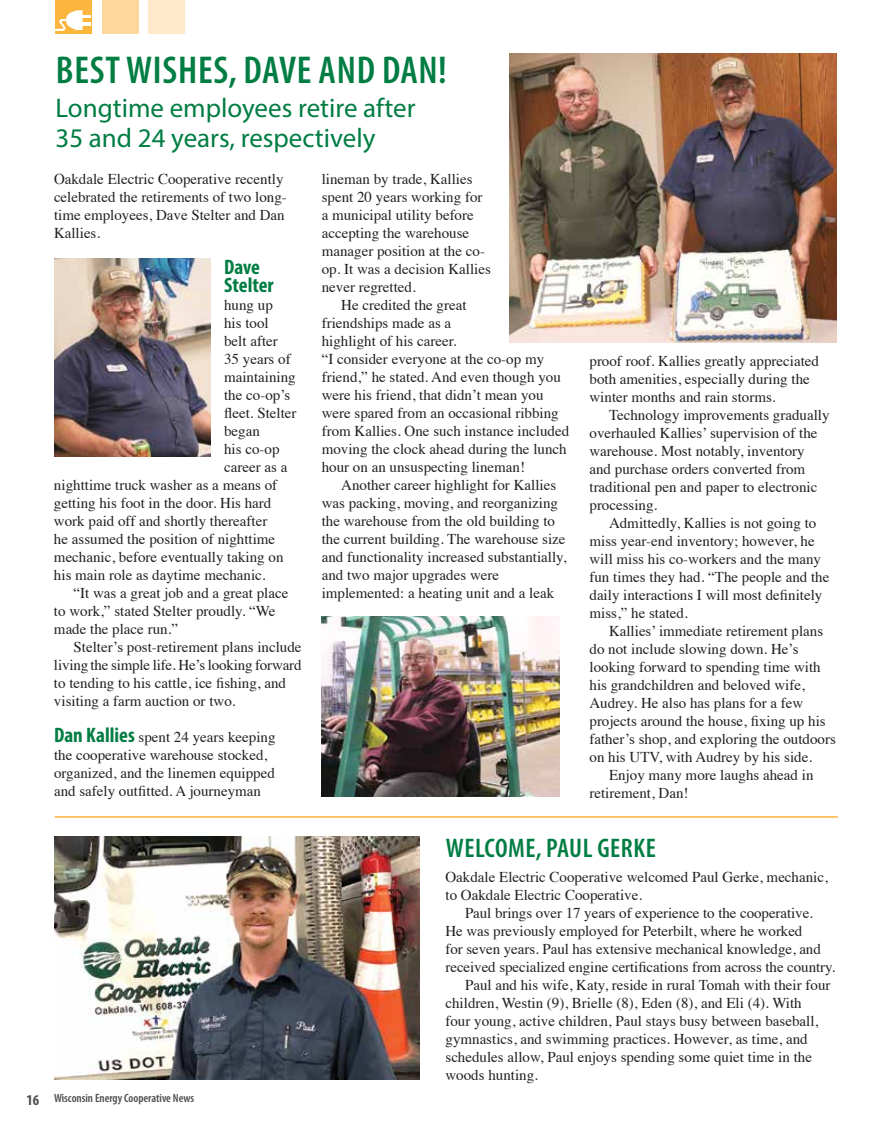
<style>
.page{position:relative;width:891px;height:1134px;background:#fff}
.page>*{position:absolute;margin:0;border:0;box-sizing:border-box;transform-origin:0 0}
.t1{font:600 condensed 39px "Myriad Pro";letter-spacing:.02em;color:#007d43}
.t2{font:27px/30px "Myriad Pro";color:#007d43}
.t3{font:600 condensed 27px "Myriad Pro";letter-spacing:.02em;color:#007d43}
.t4{font:700 condensed 21px/18px "Myriad Pro";color:#007d43}
.t5{font:15px/18px "Times";color:#231f20}
.t6{font:600 condensed 12px "Myriad Pro";color:#4d4d4f}
.s1{font-family:"Myriad Pro";font-weight:700;font-stretch:condensed;font-size:21px;color:#007d43}
.s2{font-weight:700;font-size:15px}
</style>
<div class="page">
<div style="left:56px;top:0;width:36px;height:34px;background:#fcb53d"></div>
<div style="left:102px;top:0;width:37px;height:34px;background:#ffd79c"></div>
<div style="left:148px;top:0;width:37px;height:34px;background:#ffe9ca"></div>
<svg style="left:55px;top:10px;width:35px;height:21px"></svg>
<img style="left:55px;top:837px;width:364px;height:243px">
<hr style="left:55px;top:816px;width:783px;height:2px;background:#fcb53d">
<img style="left:510px;top:53px;width:327px;height:289px">
<img style="left:54px;top:258px;width:157px;height:199px">
<img style="left:322px;top:617px;width:238px;height:179px">
<h1 class="t1" style="left:56px;top:46px;width:393px">BEST WISHES, DAVE AND DAN!</h1>
<h2 class="t2" style="left:56px;top:93px;width:362px">Longtime employees retire after<br>35 and 24 years, respectively</h2>
<p class="t5" style="left:54px;top:169px;width:234px">Oakdale Electric Cooperative recently celebrated the retirements of two long&shy;time employees, Dave Stelter and Dan<br>Kallies.</p>
<h3 class="t4" style="left:224px;top:258px;width:51px">Dave<br>Stelter</h3>
<p class="t5" style="left:224px;top:295px;width:50px">hung up</p>
<p class="t5" style="left:224px;top:313px;width:46px">his tool</p>
<p class="t5" style="left:224px;top:331px;width:55px">belt after</p>
<p class="t5" style="left:224px;top:349px;width:68px">35 years of</p>
<p class="t5" style="left:224px;top:367px;width:73px">maintaining</p>
<p class="t5" style="left:224px;top:385px;width:68px">the co-op’s</p>
<p class="t5" style="left:224px;top:403px;width:74px">fleet. Stelter</p>
<p class="t5" style="left:224px;top:421px;width:37px">began</p>
<p class="t5" style="left:224px;top:439px;width:57px">his co-op</p>
<p class="t5" style="left:224px;top:457px;width:65px">career as a</p>
<p class="t5" style="left:54px;top:475px;width:225px">nighttime truck washer as a means of</p>
<p class="t5" style="left:54px;top:493px;width:219px">getting his foot in the door. His hard</p>
<p class="t5" style="left:54px;top:511px;width:215px">work paid off and shortly thereafter</p>
<p class="t5" style="left:54px;top:529px;width:223px">he assumed the position of nighttime</p>
<p class="t5" style="left:54px;top:547px;width:231px">mechanic, before eventually taking on</p>
<p class="t5" style="left:54px;top:565px;width:213px">his main role as daytime mechanic.</p>
<p class="t5" style="left:73px;top:583px;width:216px">“It was a great job and a great place</p>
<p class="t5" style="left:54px;top:601px;width:223px">to work,” stated Stelter proudly. “We</p>
<p class="t5" style="left:54px;top:619px;width:126px">made the place run.”</p>
<p class="t5" style="left:73px;top:637px;width:230px">Stelter’s post-retirement plans include</p>
<p class="t5" style="left:54px;top:655px;width:249px">living the simple life. He’s looking forward</p>
<p class="t5" style="left:54px;top:673px;width:234px">to tending to his cattle, ice fishing, and</p>
<p class="t5" style="left:54px;top:691px;width:183px">visiting a farm auction or two.</p>
<p class="t5" style="left:54px;top:727px;width:223px"><span class="s1">Dan Kallies</span> spent 24 years keeping the cooperative warehouse stocked, organized, and the linemen equipped and safely outfitted. A journeyman</p>
<p class="t5" style="left:322px;top:169px;width:152px">lineman by trade, Kallies</p>
<p class="t5" style="left:322px;top:187px;width:162px">spent 20 years working for</p>
<p class="t5" style="left:322px;top:205px;width:154px">a municipal utility before</p>
<p class="t5" style="left:322px;top:223px;width:149px">accepting the warehouse</p>
<p class="t5" style="left:322px;top:241px;width:165px">manager position at the co-</p>
<p class="t5" style="left:322px;top:259px;width:171px">op. It was a decision Kallies</p>
<p class="t5" style="left:322px;top:277px;width:96px">never regretted.</p>
<p class="t5" style="left:341px;top:295px;width:127px">He credited the great</p>
<p class="t5" style="left:322px;top:313px;width:131px">friendships made as a</p>
<p class="t5" style="left:322px;top:331px;width:136px">highlight of his career.</p>
<p class="t5" style="left:322px;top:349px;width:224px">“I consider everyone at the co-op my</p>
<p class="t5" style="left:322px;top:367px;width:241px">friend,” he stated. And even though you</p>
<p class="t5" style="left:322px;top:385px;width:223px">were his friend, that didn’t mean you</p>
<p class="t5" style="left:322px;top:403px;width:239px">were spared from an occasional ribbing</p>
<p class="t5" style="left:322px;top:421px;width:249px">from Kallies. One such instance included</p>
<p class="t5" style="left:322px;top:439px;width:246px">moving the clock ahead during the lunch</p>
<p class="t5" style="left:322px;top:457px;width:205px">hour on an unsuspecting lineman!</p>
<p class="t5" style="left:341px;top:475px;width:216px">Another career highlight for Kallies</p>
<p class="t5" style="left:322px;top:493px;width:238px">was packing, moving, and reorganizing</p>
<p class="t5" style="left:322px;top:511px;width:235px">the warehouse from the old building to</p>
<p class="t5" style="left:322px;top:529px;width:245px">the current building. The warehouse size</p>
<p class="t5" style="left:322px;top:547px;width:246px">and functionality increased substantially,</p>
<p class="t5" style="left:322px;top:565px;width:179px">and two major upgrades were</p>
<p class="t5" style="left:322px;top:583px;width:234px">implemented: a heating unit and a leak</p>
<p class="t5" style="left:590px;top:351px;width:231px">proof roof. Kallies greatly appreciated both amenities, especially during the winter months and rain storms.</p>
<p class="t5" style="left:590px;top:405px;width:242px;text-indent:20px">Technology improvements gradually overhauled Kallies’ supervision of the warehouse. Most notably, inventory and purchase orders converted from traditional pen and paper to electronic processing.</p>
<p class="t5" style="left:590px;top:513px;width:241px;text-indent:20px">Admittedly, Kallies is not going to miss year-end inventory; however, he will miss his co-workers and the many fun times they had. “The people and the daily interactions I will most definitely miss,” he stated.</p>
<p class="t5" style="left:590px;top:621px;width:248px;text-indent:20px">Kallies’ immediate retirement plans do not include slowing down. He’s looking forward to spending time with his grandchildren and beloved wife, Audrey. He also has plans for a few projects around the house, fixing up his father’s shop, and exploring the outdoors on his UTV, with Audrey by his side.</p>
<p class="t5" style="left:590px;top:765px;width:226px;text-indent:20px">Enjoy many more laughs ahead in retirement, Dan!</p>
<p class="t6" style="left:27px;top:1091px;width:169px"><span class="s2">16</span> Wisconsin Energy Cooperative News</p>
<h2 class="t3" style="left:446px;top:831px;width:212px">WELCOME, PAUL GERKE</h2>
<p class="t5" style="left:446px;top:866px;width:384px">Oakdale Electric Cooperative welcomed Paul Gerke, mechanic, to Oakdale Electric Cooperative.</p>
<p class="t5" style="left:465px;top:902px;width:350px">Paul brings over 17 years of experience to the cooperative.</p>
<p class="t5" style="left:446px;top:920px;width:358px">He was previously employed for Peterbilt, where he worked</p>
<p class="t5" style="left:446px;top:938px;width:377px">for seven years. Paul has extensive mechanical knowledge, and</p>
<p class="t5" style="left:446px;top:956px;width:391px">received specialized engine certifications from across the country.</p>
<p class="t5" style="left:465px;top:974px;width:367px">Paul and his wife, Katy, reside in rural Tomah with their four</p>
<p class="t5" style="left:446px;top:992px;width:358px">children, Westin (9), Brielle (8), Eden (8), and Eli (4). With</p>
<p class="t5" style="left:446px;top:1010px;width:374px">four young, active children, Paul stays busy between baseball,</p>
<p class="t5" style="left:446px;top:1028px;width:364px">gymnastics, and swimming practices. However, as time, and</p>
<p class="t5" style="left:446px;top:1046px;width:368px">schedules allow, Paul enjoys spending some quiet time in the</p>
<p class="t5" style="left:446px;top:1064px;width:94px">woods hunting.</p>
</div>
